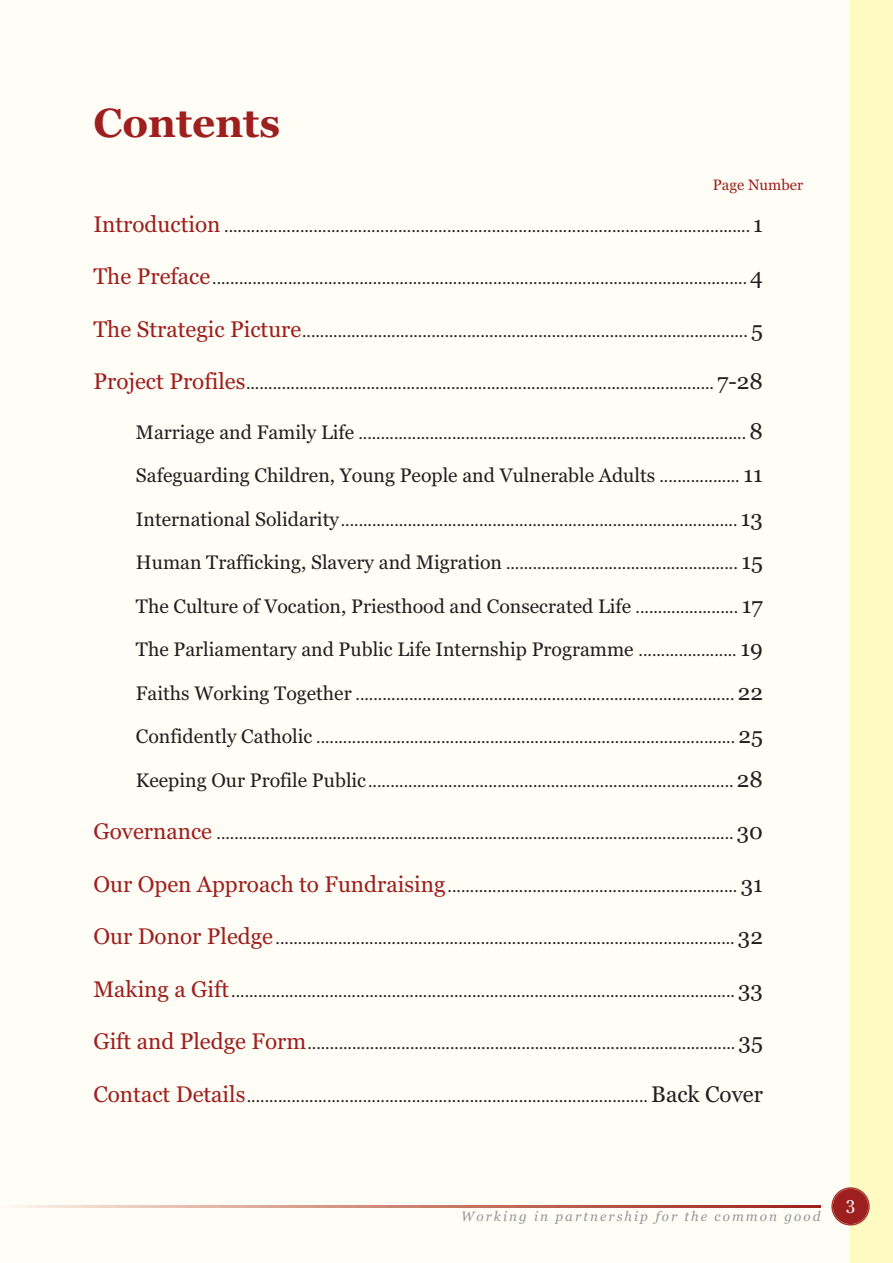
<style>
.page{position:relative;width:893px;height:1263px;background:#fff}
.page>*{position:absolute;margin:0;border:0;box-sizing:border-box;transform-origin:0 0}
.t1{font:700 40.5px "Georgia";color:#9e1f1f}
.t2{font:19.5px "Georgia";color:#231f20}
.t3{font:18px "Century Old Style";color:#fff}
.t4{font:16.5px "Georgia";color:#231f20}
.t5{font:15px "Georgia";color:#9e1f1f}
.t6{font:italic 13.5px "Georgia";letter-spacing:.15em;color:#939598}
.s1{font-size:22.5px;color:#9e1f1f}
.s2{font-size:22.5px}
.s3{font-size:19.5px}
.s4{font-size:16.5px}
</style>
<div class="page">
<div style="left:0;top:0;width:892px;height:1263px;background:#fffef6"></div>
<div style="left:850px;top:0;width:42px;height:1263px;background:#fffac2"></div>
<svg style="left:831px;top:1187px;width:38px;height:39px"></svg>
<img style="left:18px;top:1206px;width:802px;height:1px">
<h1 class="t1" style="left:93px;top:106px;width:188px">Contents</h1>
<p class="t5" style="left:712px;top:179px;width:92px">Page Number</p>
<p class="t4" style="left:93px;top:219px;width:671px"><span class="s1">Introduction</span> ...................................................................................................................... <span class="s2">1</span></p>
<p class="t4" style="left:93px;top:272px;width:671px"><span class="s1">The Preface</span>........................................................................................................................ <span class="s2">4</span></p>
<p class="t4" style="left:93px;top:324px;width:671px"><span class="s1">The Strategic Picture</span>.................................................................................................... <span class="s2">5</span></p>
<p class="t4" style="left:93px;top:377px;width:671px"><span class="s1">Project Profiles</span>......................................................................................................... <span class="s2">7-28</span></p>
<p class="t4" style="left:136px;top:426px;width:628px"><span class="s3">Marriage and Family Life</span> ....................................................................................... <span class="s2">8</span></p>
<p class="t2" style="left:136px;top:467px;width:628px">Safeguarding Children, Young People and Vulnerable Adults <span class="s4">..................</span> <span class="s2">11</span></p>
<p class="t4" style="left:136px;top:513px;width:628px"><span class="s3">International Solidarity</span>......................................................................................... <span class="s2">13</span></p>
<p class="t4" style="left:136px;top:557px;width:628px"><span class="s3">Human Trafficking, Slavery and Migration</span> .................................................... <span class="s2">15</span></p>
<p class="t2" style="left:136px;top:598px;width:628px">The Culture of Vocation, Priesthood and Consecrated Life <span class="s4">.......................</span> <span class="s2">17</span></p>
<p class="t2" style="left:136px;top:641px;width:628px">The Parliamentary and Public Life Internship Programme <span class="s4">......................</span> <span class="s2">19</span></p>
<p class="t4" style="left:136px;top:687px;width:628px"><span class="s3">Faiths Working Together</span> ..................................................................................... <span class="s2">22</span></p>
<p class="t4" style="left:136px;top:731px;width:628px"><span class="s3">Confidently Catholic</span> .............................................................................................. <span class="s2">25</span></p>
<p class="t4" style="left:136px;top:774px;width:628px"><span class="s3">Keeping Our Profile Public</span>.................................................................................. <span class="s2">28</span></p>
<p class="t4" style="left:93px;top:827px;width:671px"><span class="s1">Governance</span> .................................................................................................................... <span class="s2">30</span></p>
<p class="t4" style="left:93px;top:879px;width:671px"><span class="s1">Our Open Approach to Fundraising</span>................................................................. <span class="s2">31</span></p>
<p class="t4" style="left:93px;top:932px;width:671px"><span class="s1">Our Donor Pledge</span>....................................................................................................... <span class="s2">32</span></p>
<p class="t4" style="left:93px;top:984px;width:671px"><span class="s1">Making a Gift</span>................................................................................................................. <span class="s2">33</span></p>
<p class="t4" style="left:93px;top:1037px;width:671px"><span class="s1">Gift and Pledge Form</span>................................................................................................ <span class="s2">35</span></p>
<p class="t4" style="left:93px;top:1089px;width:671px"><span class="s1">Contact Details</span>.......................................................................................... <span class="s2">Back Cover</span></p>
<p class="t6" style="left:461px;top:1211px;width:361px">Working in partnership for the common good</p>
<p class="t3" style="left:846px;top:1199px;width:10px">3</p>
</div>
